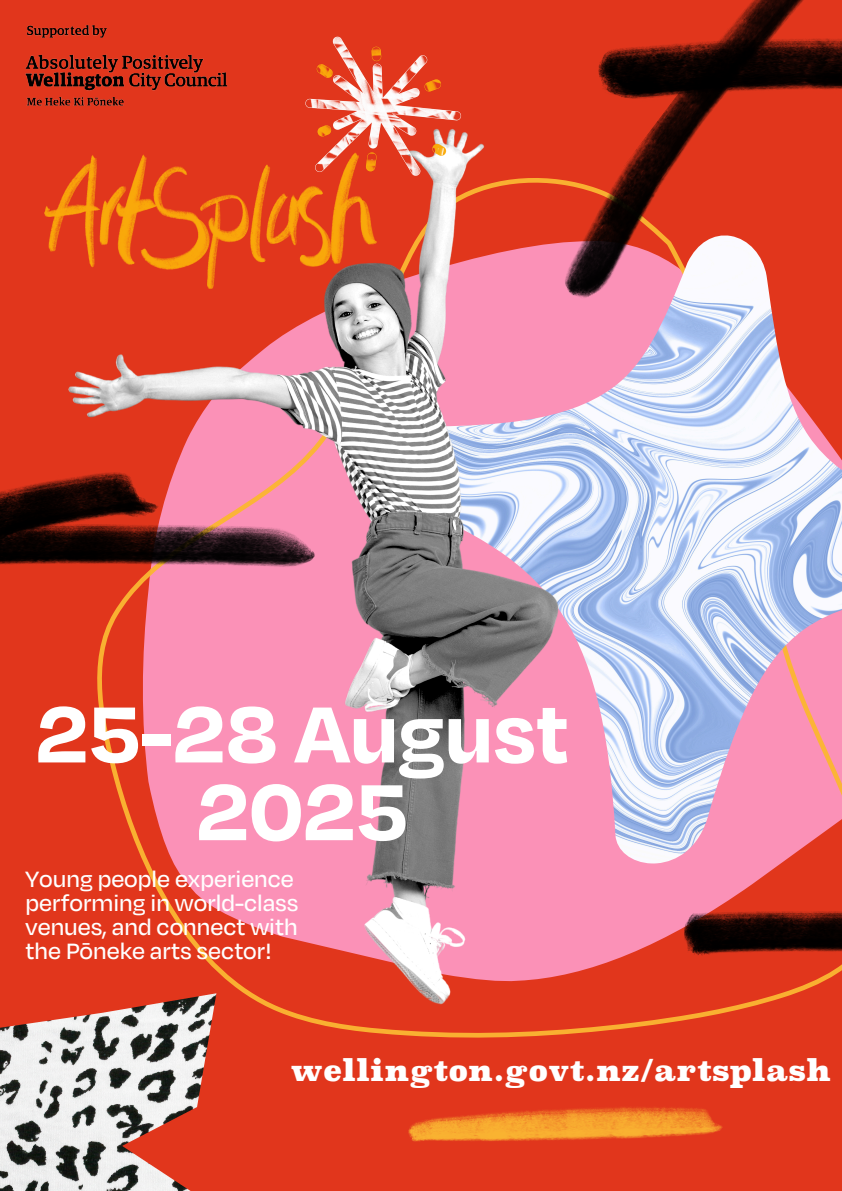
<style>
.page{position:relative;width:842px;height:1191px;background:#fff}
.page>*{position:absolute;margin:0;border:0;box-sizing:border-box;transform-origin:0 0}
.t1{font:700 91.4px/77.7px "Degular";color:#fff;text-align:center}
.t2{font:30px "Superclarendon Bl";color:#fff}
.t3{font:500 25.5px/24px "Degular";color:#fff}
</style>
<div class="page">
<div style="left:0;top:0;width:842px;height:1190px;background:#e1361c"></div>
<img style="left:68px;top:146px;width:774px;height:885px">
<img style="left:44px;top:36px;width:440px;height:273px">
<img style="left:536px;top:0;width:306px;height:319px">
<img style="left:561px;top:18px;width:281px;height:127px">
<img style="left:0;top:517px;width:370px;height:65px">
<img style="left:0;top:459px;width:167px;height:90px">
<img style="left:408px;top:1107px;width:315px;height:35px">
<img style="left:0;top:993px;width:236px;height:197px">
<img style="left:650px;top:904px;width:192px;height:65px">
<img style="left:25px;top:25px;width:229px;height:108px">
<p class="t1" style="left:36px;top:690px;width:535px">25-28 August<br>2025</p>
<p class="t3" style="left:26px;top:865px;width:274px">Young people experience performing in world-class venues, and connect with the Pōneke arts sector!</p>
<p class="t2" style="left:290px;top:1051px;width:542px">wellington.govt.nz/artsplash</p>
</div>
